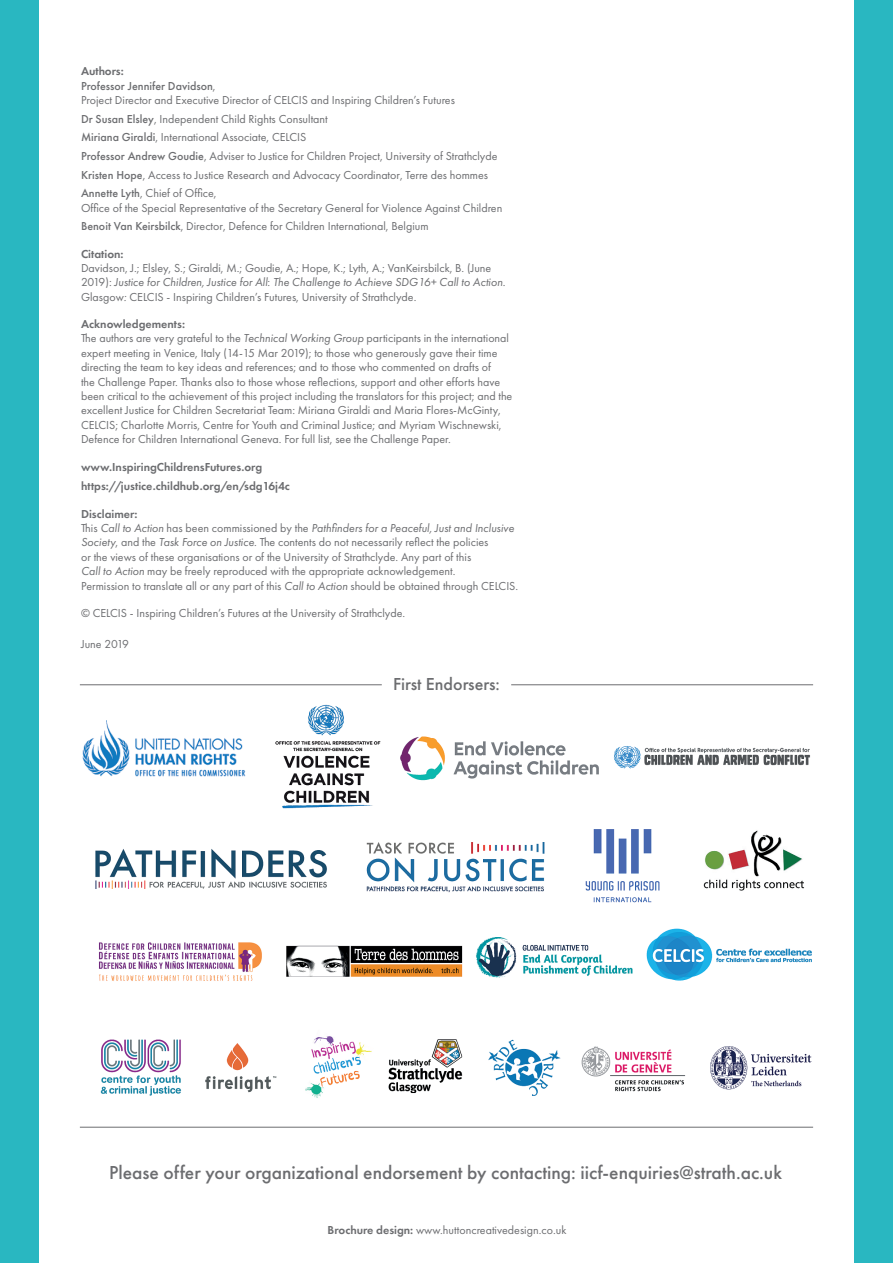
<style>
.page{position:relative;width:893px;height:1263px;background:#fff}
.page>*{position:absolute;margin:0;border:0;box-sizing:border-box;transform-origin:0 0}
.t1{font:500 19.5px "Futura PT";color:#6c6d70}
.t2{font:500 18px "Futura PT";color:#6c6d70}
.t3{font:12px/14.4px "Futura PT";color:#6c6d70}
.t4{font:600 12px/19.5px "Futura PT";color:#6c6d70}
.s1{font-weight:600}
.s2{font-weight:500}
.s3{font-style:italic}
</style>
<div class="page">
<div style="left:0;top:0;width:38px;height:1263px;background:#29b7c1"></div>
<div style="left:855px;top:0;width:38px;height:1263px;background:#29b7c1"></div>
<img style="left:82px;top:704px;width:730px;height:394px">
<hr style="left:80px;top:684px;width:302px;height:1px;background:#6c6d70">
<hr style="left:511px;top:684px;width:302px;height:1px;background:#6c6d70">
<hr style="left:80px;top:1127px;width:733px;height:1px;background:#6c6d70">
<p class="t3" style="left:81px;top:64px;width:375px"><span class="s1">Authors:<br></span><span class="s2">Professor Jennifer Davidson</span>,<br>Project Director and Executive Director of CELCIS and Inspiring Children’s Futures</p>
<p class="t3" style="left:81px;top:109px;width:418px;line-height:18.6px"><span class="s2">Dr Susan Elsley</span>, Independent Child Rights Consultant<br><span class="s2">Miriana Giraldi</span>, International Associate, CELCIS<br><span class="s2">Professor Andrew Goudie</span>, Adviser to Justice for Children Project, University of Strathclyde <span class="s2">Kristen Hope</span>, Access to Justice Research and Advocacy Coordinator, Terre des hommes <span class="s2">Annette Lyth</span>, Chief of Office,</p>
<p class="t3" style="left:81px;top:198px;width:423px;line-height:18.6px">Office of the Special Representative of the Secretary General for Violence Against Children<br><span class="s2">Benoit Van Keirsbilck</span>, Director, Defence for Children International, Belgium</p>
<p class="t4" style="left:81px;top:244px;width:44px">Citation:</p>
<p class="t3" style="left:81px;top:261px;width:426px">Davidson, J.; Elsley, S.; Giraldi, M.; Goudie, A.; Hope, K.; Lyth, A.; VanKeirsbilck, B. (June<br>2019): <span class="s3">Justice for Children, Justice for All</span>: <span class="s3">The Challenge to Achieve SDG16+ Call to Action.<br></span>Glasgow<span class="s3">:</span> CELCIS - Inspiring Children’s Futures, University of Strathclyde.</p>
<p class="t3" style="left:81px;top:317px;width:433px"><span class="s1">Acknowledgements:<br></span>The authors are very grateful to the <span class="s3">Technical Working Group</span> participants in the international expert meeting in Venice, Italy (14-15 Mar 2019); to those who generously gave their time directing the team to key ideas and references; and to those who commented on drafts of<br>the Challenge Paper. Thanks also to those whose reflections, support and other efforts have been critical to the achievement of this project including the translators for this project; and the excellent Justice for Children Secretariat Team: Miriana Giraldi and Maria Flores-McGinty, CELCIS; Charlotte Morris, Centre for Youth and Criminal Justice; and Myriam Wischnewski, Defence for Children International Geneva. For full list, see the Challenge Paper.</p>
<p class="t4" style="left:81px;top:457px;width:210px">www.InspiringChildrensFutures.org https://justice.childhub.org/en/sdg16j4c</p>
<p class="t3" style="left:81px;top:506px;width:439px"><span class="s1">Disclaimer:<br></span>This <span class="s3">Call to Action</span> has been commissioned by the <span class="s3">Pathfinders for a Peaceful, Just and Inclusive Society</span>, and the <span class="s3">Task Force on Justice</span>. The contents do not necessarily reflect the policies<br>or the views of these organisations or of the University of Strathclyde. Any part of this<br><span class="s3">Call to Action</span> may be freely reproduced with the appropriate acknowledgement.<br>Permission to translate all or any part of this <span class="s3">Call to Action</span> should be obtained through CELCIS.</p>
<p class="t3" style="left:81px;top:605px;width:326px">© CELCIS - Inspiring Children’s Futures at the University of Strathclyde.</p>
<p class="t3" style="left:81px;top:637px;width:49px">June 2019</p>
<h2 class="t2" style="left:393px;top:673px;width:108px">First Endorsers:</h2>
<h1 class="t1" style="left:109px;top:1160px;width:674px">Please offer your organizational endorsement by contacting: iicf-enquiries@strath.ac.uk</h1>
<p class="t3" style="left:328px;top:1222px;width:240px"><span class="s1">Brochure design:</span> www.huttoncreativedesign.co.uk</p>
</div>
